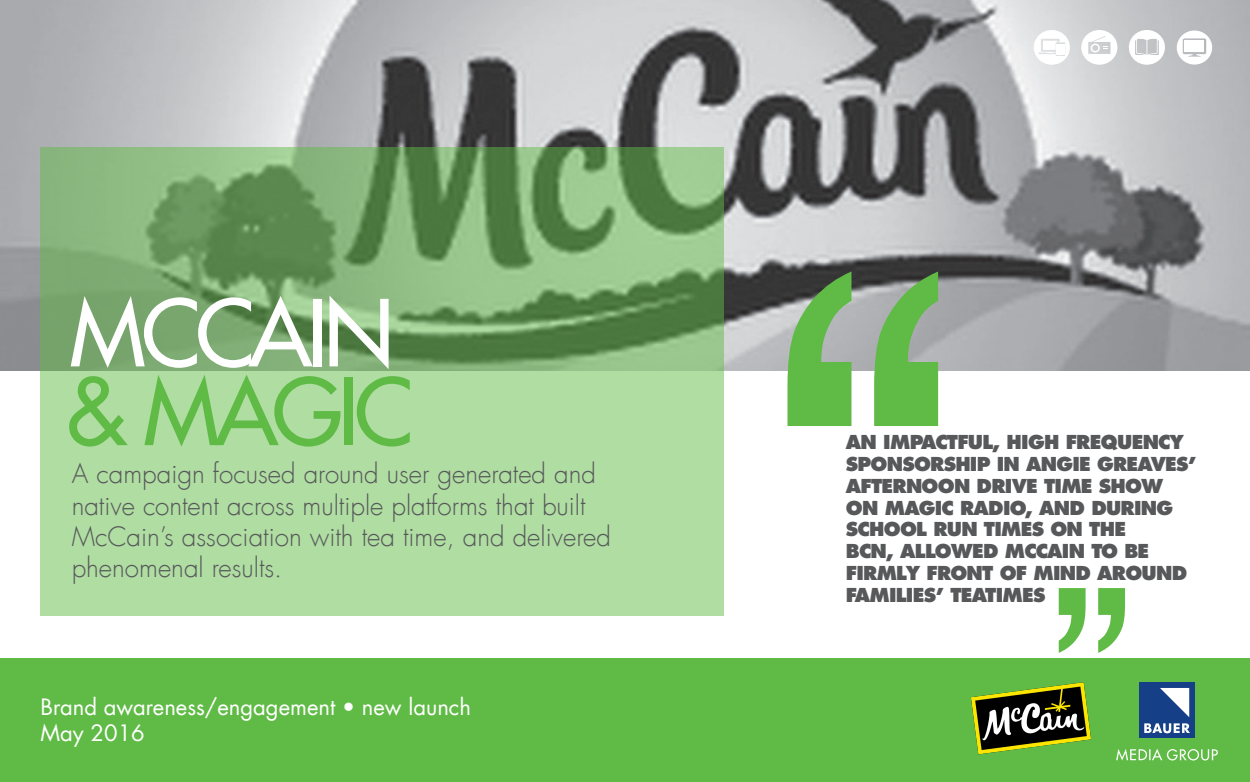
<style>
.page{position:relative;width:1250px;height:782px;background:#fff}
.page>*{position:absolute;margin:0;border:0;box-sizing:border-box;transform-origin:0 0}
.t1{font:500 89.56px "Futura Com";letter-spacing:-.05em;color:#fff}
.t2{font:500 89.56px "Futura Com";letter-spacing:-.05em;color:#60bb46}
.t3{font:300 26px/31.2px "Futura Com";color:#57585a}
.t4{font:22px "Futura Com";color:#fff}
.t5{font:800 18.75px/21.9px "Futura Com";letter-spacing:-.04em;color:#57585a}
</style>
<div class="page">
<img style="left:0;top:0;width:1250px;height:371px">
<div style="left:0;top:658px;width:1250px;height:123px;background:#60bb46"></div>
<svg style="left:1116px;top:749px;width:102px;height:11px"></svg>
<div style="left:1139px;top:682px;width:56px;height:56px;background:#153f87"></div>
<svg style="left:1144px;top:723px;width:46px;height:10px"></svg>
<svg style="left:1160px;top:688px;width:29px;height:29px"></svg>
<svg style="left:41px;top:148px;width:683px;height:467px;background:#94c187"></svg>
<svg style="left:787px;top:271px;width:151px;height:155px;background:#7aaf6c"></svg>
<svg style="left:1059px;top:588px;width:66px;height:64px"></svg>
<svg style="left:1129px;top:30px;width:36px;height:35px"></svg>
<svg style="left:1034px;top:30px;width:36px;height:35px"></svg>
<svg style="left:1081px;top:30px;width:36px;height:35px"></svg>
<svg style="left:1177px;top:30px;width:35px;height:35px"></svg>
<img style="left:971px;top:682px;width:120px;height:72px">
<p class="t1" style="left:70px;top:266px;width:326px">MCCAIN</p>
<p class="t2" style="left:64px;top:345px;width:350px">&amp; MAGIC</p>
<p class="t3" style="left:72px;top:458px;width:541px">A campaign focused around user generated and native content across multiple platforms that built McCain’s association with tea time, and delivered phenomenal results.</p>
<p class="t4" style="left:41px;top:691px;width:432px">Brand awareness/engagement • new launch</p>
<p class="t4" style="left:41px;top:718px;width:106px">May 2016</p>
<p class="t5" style="left:846px;top:431px;width:353px">AN IMPACTFUL, HIGH FREQUENCY<br>SPONSORSHIP IN ANGIE GREAVES’<br>AFTERNOON DRIVE TIME SHOW<br>ON MAGIC RADIO, AND DURING<br>SCHOOL RUN TIMES ON THE<br>BCN, ALLOWED MCCAIN TO BE<br>FIRMLY FRONT OF MIND AROUND<br>FAMILIES’ TEATIMES</p>
</div>
